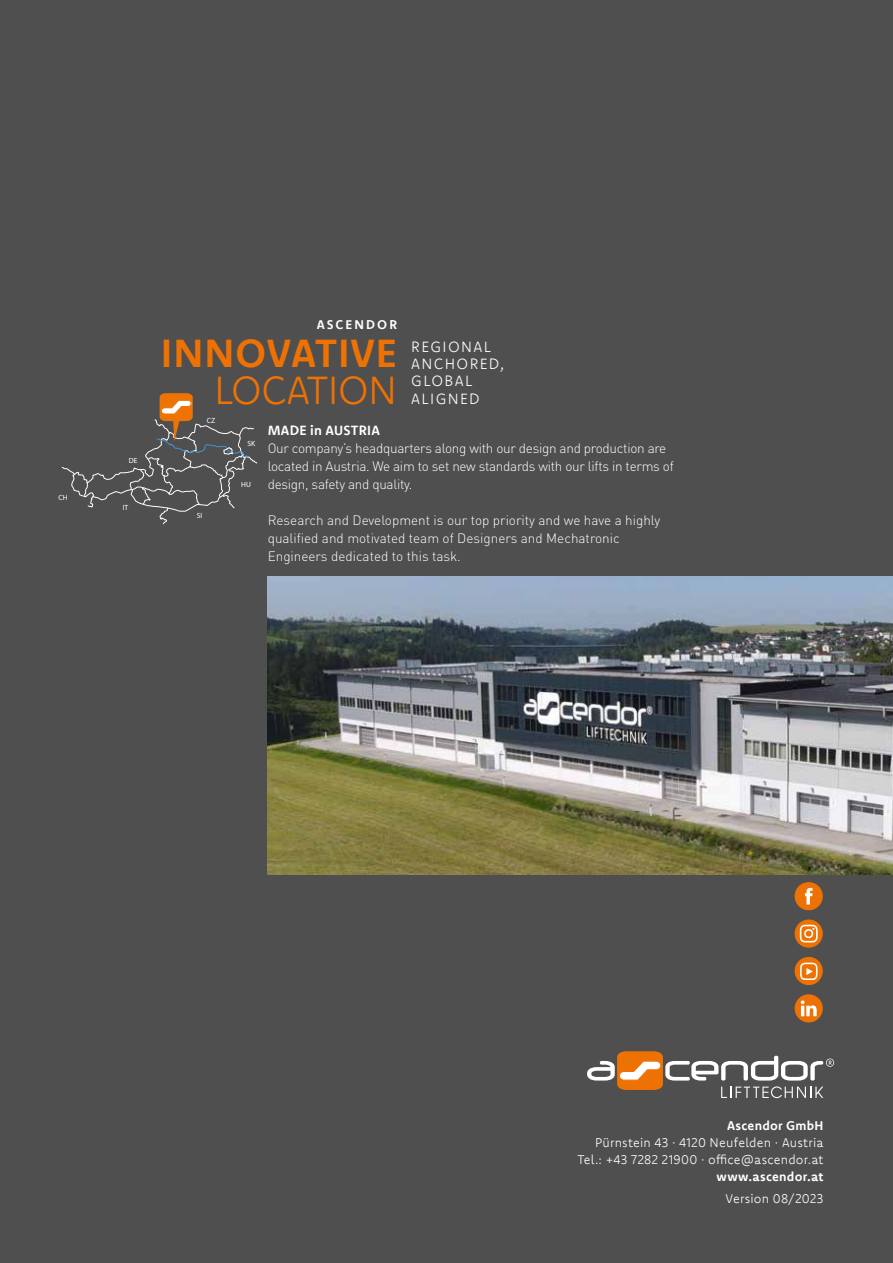
<style>
.page{position:relative;width:893px;height:1263px;background:#504f4f}
.page>*{position:absolute;margin:0;border:0;box-sizing:border-box;transform-origin:0 0}
.t1{font:700 39.75px "Komet";letter-spacing:.015em;color:#ee7203}
.t2{font:300 39.75px "Komet";letter-spacing:-.025em;color:#ee7203}
.t3{font:300 15px/17.2px "Komet";letter-spacing:.09em;color:#fff}
.t4{font:300 13.5px/18px "DIN Pro";letter-spacing:-.02em;color:#fff}
.t5{font:300 13.5px/18px "DIN Pro";color:#fff}
.t6{font:700 13.5px "Komet";letter-spacing:.015em;color:#fff}
.t7{font:300 12.75px/17.2px "Komet";letter-spacing:.015em;color:#fff;text-align:right}
.t8{font:700 12.75px "Komet";letter-spacing:.02em;color:#fff}
.t9{font:700 12.75px "Komet";letter-spacing:.165em;color:#fff}
.t10{font:7.5px "Myriad Pro";color:#fff}
</style>
<div class="page">
<svg style="left:61px;top:393px;width:196px;height:132px"></svg>
<svg style="left:795px;top:919px;width:28px;height:29px"></svg>
<svg style="left:800px;top:925px;width:18px;height:17px"></svg>
<div style="left:795px;top:882px;width:28px;height:28px;background:#ee7203;border-radius:50%"></div>
<svg style="left:805px;top:888px;width:8px;height:16px"></svg>
<div style="left:795px;top:957px;width:28px;height:28px;background:#ee7203;border-radius:50%"></div>
<svg style="left:800px;top:962px;width:17px;height:18px"></svg>
<div style="left:795px;top:994px;width:28px;height:28px;background:#ee7203;border-radius:50%"></div>
<svg style="left:801px;top:1000px;width:16px;height:16px"></svg>
<svg style="left:587px;top:1051px;width:247px;height:47px"></svg>
<img style="left:268px;top:576px;width:625px;height:298px">
<p class="t10" style="left:59px;top:493px;width:11px">CH</p>
<p class="t10" style="left:129px;top:456px;width:10px">DE</p>
<p class="t10" style="left:123px;top:503px;width:7px">IT</p>
<p class="t9" style="left:317px;top:316px;width:82px">ASCENDOR</p>
<h1 class="t1" style="left:161px;top:327px;width:238px">INNOVATIVE</h1>
<h1 class="t2" style="left:214px;top:364px;width:185px">LOCATION</h1>
<p class="t10" style="left:207px;top:415px;width:10px">CZ</p>
<p class="t3" style="left:411px;top:337px;width:94px">REGIONAL<br>ANCHORED,<br>GLOBAL<br>ALIGNED</p>
<p class="t10" style="left:197px;top:510px;width:7px">SI</p>
<p class="t10" style="left:247px;top:439px;width:9px">SK</p>
<p class="t10" style="left:241px;top:480px;width:11px">HU</p>
<p class="t6" style="left:268px;top:422px;width:114px">MADE in AUSTRIA</p>
<p class="t4" style="left:268px;top:439px;width:408px">Our company’s headquarters along with our design and production are located in Austria. We aim to set new standards with our lifts in terms of design, safety and quality.</p>
<p class="t5" style="left:268px;top:511px;width:394px">Research and Development is our top priority and we have a highly qualified and motivated team of Designers and Mechatronic<br>Engineers dedicated to this task.</p>
<p class="t8" style="left:727px;top:1117px;width:98px">Ascendor GmbH</p>
<p class="t7" style="left:577px;top:1133px;width:247px">Pürnstein 43 · 4120 Neufelden · Austria<br>Tel.: +43 7282 21900 · office@ascendor.at</p>
<p class="t8" style="left:717px;top:1168px;width:108px">www.ascendor.at</p>
<p class="t7" style="left:725px;top:1190px;width:99px">Version 08/2023</p>
</div>
